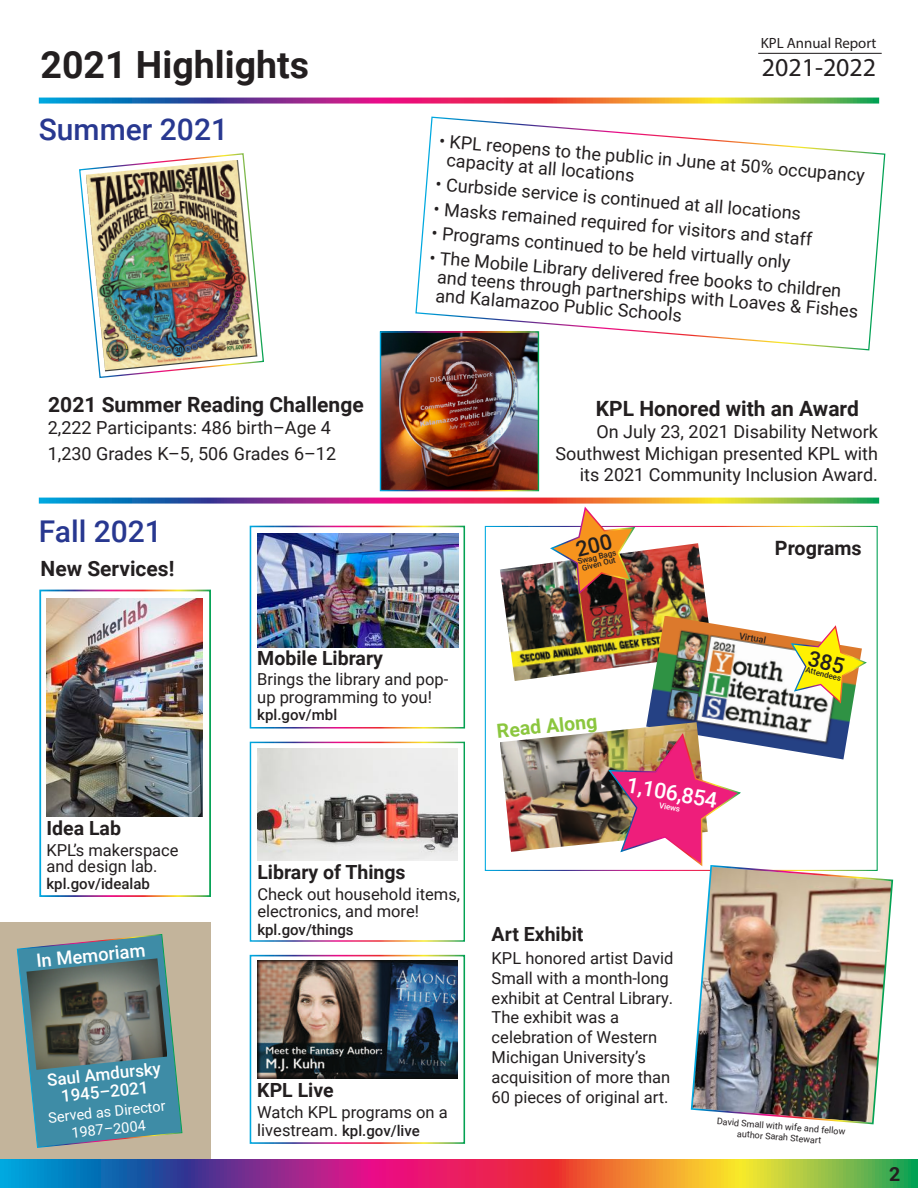
<style>
.page{position:relative;width:918px;height:1188px;background:#fff}
.page>*{position:absolute;margin:0;border:0;box-sizing:border-box;transform-origin:0 0}
.t1{font:700 37.5px "Roboto";color:#231f20}
.t2{font:500 30px "Roboto";color:#283890}
.t3{font:25.95px "Myriad Pro";color:#231f20}
.t4{font:500 21.6px "Roboto";color:#fff}
.t5{font:700 21px "Roboto";color:#231f20}
.t6{font:700 19.8px "Roboto";color:#231f20}
.t7{font:700 19.5px "Roboto";color:#231f20}
.t8{font:700 19.5px "Roboto";color:#8bc63e}
.t9{font:500 18.45px "Roboto";color:#fff}
.t10{font:18px/21.6px "Roboto";color:#231f20}
.t11{font:500 16.95px "Roboto";color:#fff}
.t12{font:16.5px/19.8px "Roboto";color:#231f20}
.t13{font:500 15px "Roboto";color:#231f20}
.t14{font:14.85px "Myriad Pro";color:#231f20}
.t15{font:14.55px/17.4px "Roboto";color:#fff;text-align:center}
.t16{font:500 9.15px "Roboto";color:#231f20}
.t17{font:9px/10.8px "Roboto";color:#231f20;text-align:center}
.t18{font:500 7.95px/7.2px "Roboto";color:#231f20;text-align:center}
.t19{font:500 7.95px "Roboto";color:#fff}
.s1{font-weight:400;font-size:16.5px}
</style>
<div class="page">
<div style="left:0;top:922px;width:210px;height:238px;background:#c3b49b"></div>
<svg style="left:0;top:1160px;width:918px;height:28px;background:#9a676b"></svg>
<hr style="left:758px;top:53px;width:124px;height:1px;background:#231f20">
<svg style="left:39px;top:98px;width:840px;height:6px;background:#a27276"></svg>
<svg style="left:39px;top:498px;width:840px;height:6px;background:#a27175"></svg>
<svg style="left:415px;top:116px;width:471px;height:235px"></svg>
<img style="left:500px;top:543px;width:208px;height:138px">
<img style="left:646px;top:616px;width:207px;height:143px">
<img style="left:500px;top:722px;width:208px;height:130px">
<img style="left:607px;top:732px;width:136px;height:132px">
<img style="left:382px;top:333px;width:155px;height:156px">
<svg style="left:16px;top:934px;width:167px;height:214px"></svg>
<img style="left:26px;top:958px;width:141px;height:112px">
<img style="left:47px;top:598px;width:156px;height:219px">
<div style="left:39px;top:590px;width:172px;height:307px;border:2px solid #fff"></div>
<img style="left:257px;top:534px;width:202px;height:113px">
<div style="left:250px;top:526px;width:215px;height:203px;border:2px solid #fff"></div>
<img style="left:257px;top:961px;width:200px;height:118px">
<div style="left:250px;top:955px;width:215px;height:189px;border:2px solid #fff"></div>
<img style="left:257px;top:749px;width:200px;height:112px">
<div style="left:250px;top:742px;width:215px;height:200px;border:1px solid #fff"></div>
<img style="left:690px;top:864px;width:204px;height:261px">
<img style="left:79px;top:153px;width:185px;height:225px">
<img style="left:790px;top:624px;width:77px;height:81px">
<img style="left:548px;top:506px;width:89px;height:90px">
<h1 class="t1" style="left:41px;top:39px;width:270px">2021 Highlights</h1>
<h2 class="t2" style="left:39px;top:109px;width:191px">Summer 2021</h2>
<p class="t14" style="left:761px;top:34px;width:117px">KPL Annual Report</p>
<h3 class="t3" style="left:762px;top:51px;width:116px">2021-2022</h3>
<p class="t10" style="left:449px;top:130px;width:419px;line-height:19.2px;text-indent:-9px;rotate:5deg">• KPL reopens to the public in June at 50% occupancy capacity at all locations</p>
<p class="t10" style="left:437px;top:171px;width:368px;rotate:5deg">• Curbside service is continued at all locations</p>
<p class="t10" style="left:435px;top:196px;width:381px;rotate:5deg">• Masks remained required for visitors and staff</p>
<p class="t10" style="left:433px;top:220px;width:362px;rotate:5deg">• Programs continued to be held virtually only</p>
<p class="t10" style="left:440px;top:247px;width:424px;line-height:18.8px;text-indent:-9px;rotate:5deg">• The Mobile Library delivered free books to children and teens through partnerships with Loaves &amp; Fishes and Kalamazoo Public Schools</p>
<p class="t5" style="left:48px;top:390px;width:317px">2021 Summer Reading Challenge</p>
<p class="t10" style="left:48px;top:415px;width:290px;line-height:25.2px">2,222 Participants: 486 birth–Age 4<br>1,230 Grades K–5, 506 Grades 6–12</p>
<h2 class="t2" style="left:39px;top:510px;width:125px">Fall 2021</h2>
<p class="t5" style="left:41px;top:554px;width:135px">New Services!</p>
<p class="t7" style="left:47px;top:814px;width:76px">Idea Lab</p>
<p class="t12" style="left:47px;top:841px;width:134px;line-height:16.8px">KPL’s makerspace and design lab.</p>
<p class="t13" style="left:47px;top:874px;width:105px">kpl.gov/idealab</p>
<p class="t9" style="left:35px;top:948px;width:111px;rotate:-6deg">In Memoriam</p>
<p class="t11" style="left:46px;top:1068px;width:115px;rotate:-6deg">Saul Amdursky</p>
<p class="t11" style="left:60px;top:1085px;width:89px;rotate:-6deg">1945–2021</p>
<p class="t15" style="left:47px;top:1109px;width:119px;rotate:-6deg">Served as Director<br>1987–2004</p>
<p class="t7" style="left:257px;top:644px;width:127px">Mobile Library</p>
<p class="t12" style="left:257px;top:670px;width:193px;line-height:17.4px">Brings the library and pop&shy;up programming to you!</p>
<p class="t13" style="left:257px;top:704px;width:81px">kpl.gov/mbl</p>
<p class="t7" style="left:257px;top:859px;width:150px">Library of Things</p>
<p class="t12" style="left:257px;top:885px;width:204px;line-height:17.4px">Check out household items, electronics, and more!</p>
<p class="t13" style="left:257px;top:919px;width:98px">kpl.gov/things</p>
<p class="t7" style="left:257px;top:1077px;width:78px">KPL Live</p>
<p class="t12" style="left:257px;top:1102px;width:192px">Watch KPL programs on a</p>
<p class="t13" style="left:257px;top:1120px;width:164px"><span class="s1">livestream.</span> kpl.gov/live</p>
<p class="t5" style="left:596px;top:394px;width:265px">KPL Honored with an Award</p>
<p class="t10" style="left:556px;top:420px;width:324px;text-align:right">On July 23, 2021 Disability Network<br>Southwest Michigan presented KPL with its 2021 Community Inclusion Award.</p>
<p class="t18" style="left:577px;top:558px;width:41px;rotate:-14deg">Swag Bags<br>Given Out</p>
<p class="t6" style="left:775px;top:534px;width:88px">Programs</p>
<p class="t8" style="left:496px;top:718px;width:102px;rotate:-6deg">Read Along</p>
<p class="t16" style="left:740px;top:629px;width:28px;rotate:10deg">Virtual</p>
<p class="t4" style="left:630px;top:770px;width:93px;rotate:10deg">1,106,854</p>
<p class="t19" style="left:660px;top:800px;width:22px;rotate:10deg">Views</p>
<p class="t18" style="left:807px;top:666px;width:38px;rotate:14deg">Attendees</p>
<p class="t7" style="left:492px;top:921px;width:93px">Art Exhibit</p>
<p class="t12" style="left:492px;top:948px;width:183px">KPL honored artist David<br>Small with a month-long exhibit at Central Library.<br>The exhibit was a celebration of Western<br>Michigan University’s acquisition of more than<br>60 pieces of original art.</p>
<p class="t17" style="left:718px;top:1115px;width:130px;rotate:5deg">David Small with wife and fellow author Sarah Stewart</p>
<p class="t7" style="left:889px;top:1160px;width:13px">2</p>
</div>
